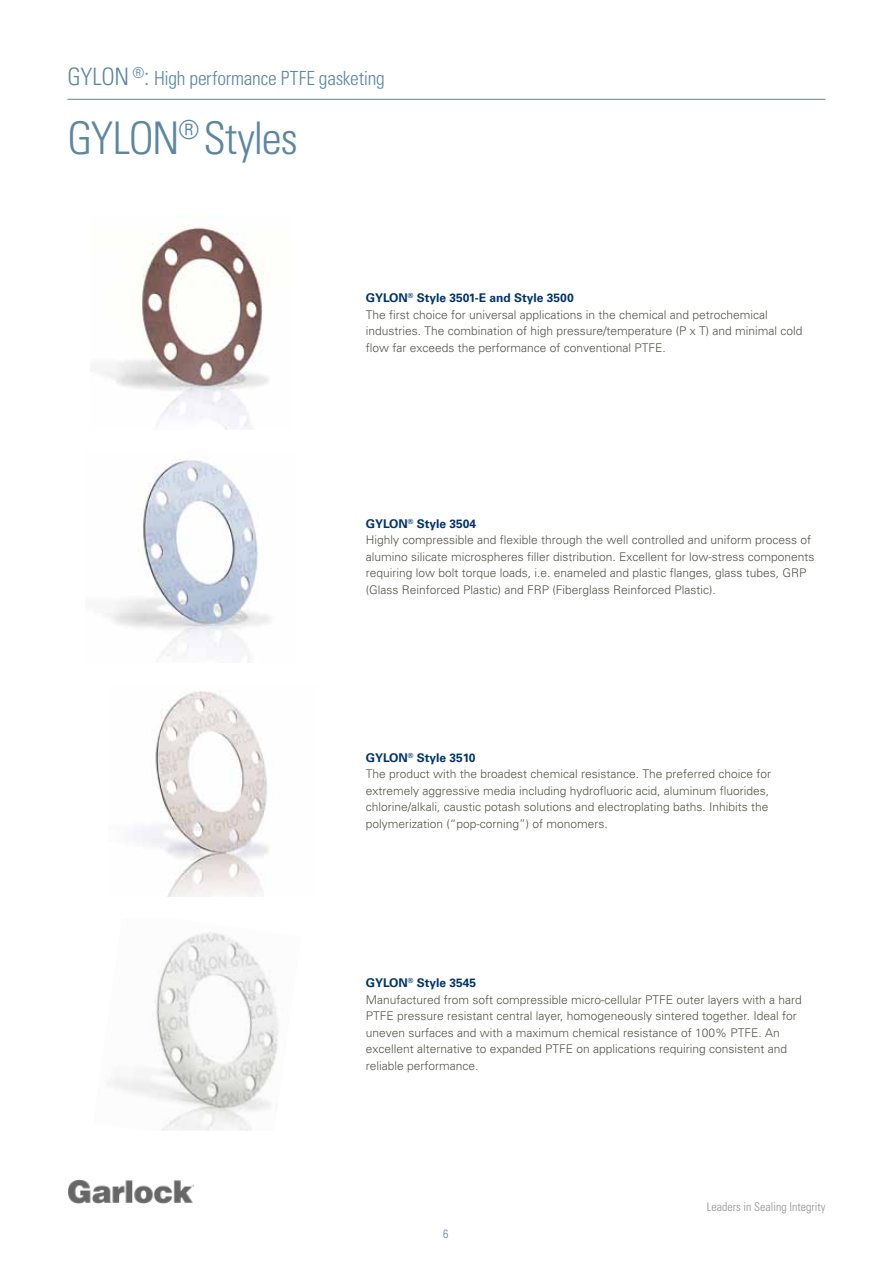
<style>
.page{position:relative;width:893px;height:1263px;background:#fff}
.page>*{position:absolute;margin:0;border:0;box-sizing:border-box;transform-origin:0 0}
.t1{font:300 condensed 45px "Univers LT Std";letter-spacing:-.03em;color:#5d87a1}
.t2{font:300 condensed 19.5px "Univers LT Std";letter-spacing:-.01em;color:#5d87a1}
.t3{font:300 12px/16.5px "Univers";color:#54534a}
.t4{font:700 12px "Univers LT Std";color:#003468}
.t5{font:300 condensed 12px "Univers";color:#919195}
.t6{font:300 condensed 12px "Univers LT Std";color:#5d87a1}
.s1{font-size:24px}
</style>
<div class="page">
<hr style="left:68px;top:99px;width:757px;height:1px;background:#5d87a1">
<img style="left:68px;top:1179px;width:126px;height:25px">
<img style="left:102px;top:216px;width:167px;height:213px">
<img style="left:106px;top:459px;width:164px;height:204px">
<img style="left:134px;top:691px;width:134px;height:206px">
<img style="left:112px;top:932px;width:167px;height:199px">
<h2 class="t2" style="left:68px;top:67px;width:319px"><span class="s1">GYLON</span> <sup>®</sup><span class="s1">:</span> High performance PTFE gasketing</h2>
<h1 class="t1" style="left:68px;top:111px;width:232px">GYLON<sup>®</sup> Styles</h1>
<p class="t4" style="left:366px;top:291px;width:210px">GYLON<sup>®</sup> Style 3501-E and Style 3500</p>
<p class="t3" style="left:366px;top:306px;width:438px">The first choice for universal applications in the chemical and petrochemical industries. The combination of high pressure/temperature (P x T) and minimal cold flow far exceeds the performance of conventional PTFE.</p>
<p class="t4" style="left:366px;top:517px;width:112px">GYLON<sup>®</sup> Style 3504</p>
<p class="t3" style="left:366px;top:532px;width:450px">Highly compressible and flexible through the well controlled and uniform process of alumino silicate microspheres filler distribution. Excellent for low-stress components requiring low bolt torque loads, i.e. enameled and plastic flanges, glass tubes, GRP (Glass Reinforced Plastic) and FRP (Fiberglass Reinforced Plastic).</p>
<p class="t4" style="left:366px;top:750px;width:111px">GYLON<sup>®</sup> Style 3510</p>
<p class="t3" style="left:366px;top:765px;width:407px">The product with the broadest chemical resistance. The preferred choice for extremely aggressive media including hydrofluoric acid, aluminum fluorides, chlorine/alkali, caustic potash solutions and electroplating baths. Inhibits the polymerization (“pop-corning”) of monomers.</p>
<p class="t4" style="left:366px;top:976px;width:112px">GYLON<sup>®</sup> Style 3545</p>
<p class="t3" style="left:366px;top:991px;width:438px">Manufactured from soft compressible micro-cellular PTFE outer layers with a hard PTFE pressure resistant central layer, homogeneously sintered together. Ideal for uneven surfaces and with a maximum chemical resistance of 100% PTFE. An excellent alternative to expanded PTFE on applications requiring consistent and reliable performance.</p>
<p class="t6" style="left:443px;top:1226px;width:7px">6</p>
<p class="t5" style="left:707px;top:1199px;width:120px">Leaders in Sealing Integrity</p>
</div>
